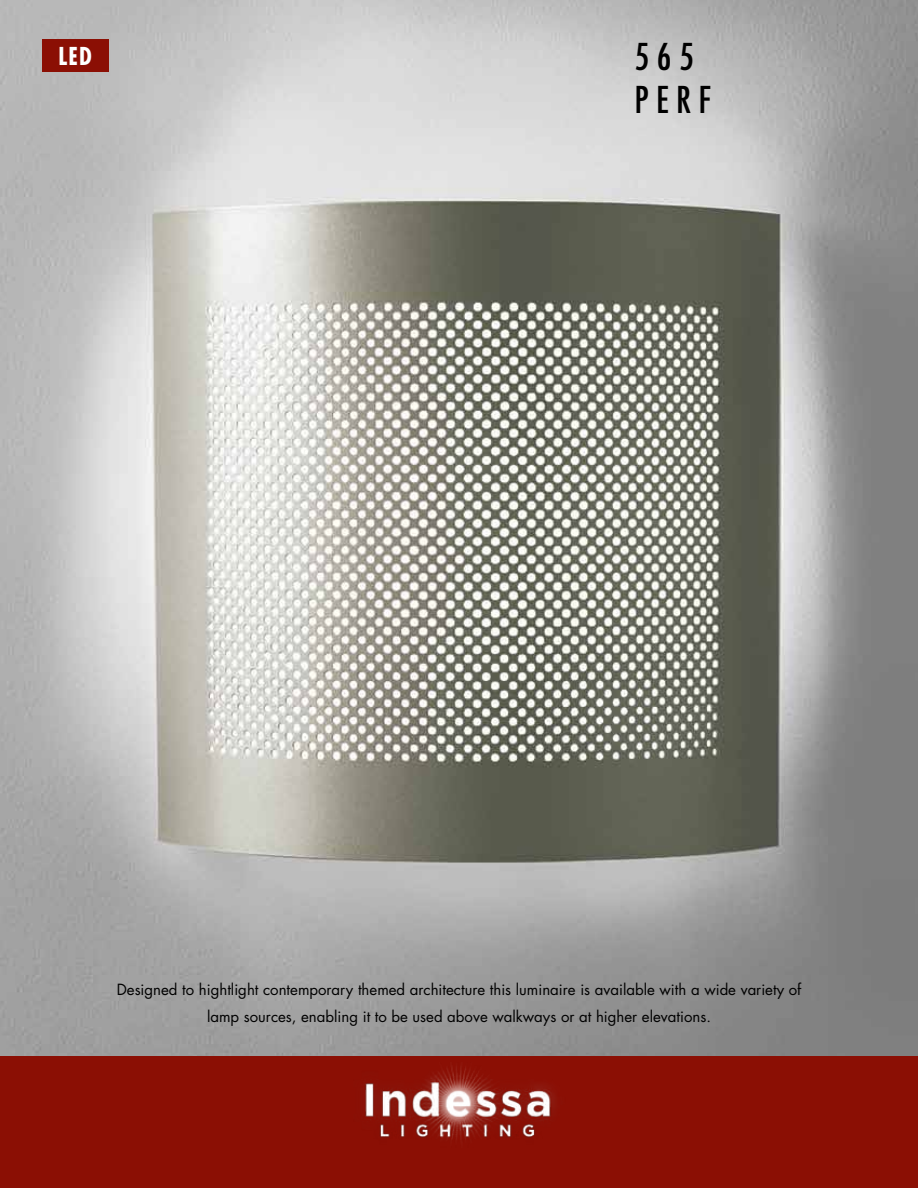
<style>
.page{position:relative;width:918px;height:1188px;background:#fff}
.page>*{position:absolute;margin:0;border:0;box-sizing:border-box;transform-origin:0 0}
.t1{font:condensed 36px/43.2px "Futura Std";letter-spacing:.21em;color:#000}
.t2{font:700 condensed 24px "Futura Std";color:#fff}
.t3{font:15px/27px "Futura Std";color:#000;text-align:center}
</style>
<div class="page">
<img style="left:0;top:0;width:918px;height:1057px">
<div style="left:0;top:1057px;width:918px;height:131px;background:#8b0f04"></div>
<img style="left:345px;top:1037px;width:227px;height:102px">
<div style="left:42px;top:40px;width:67px;height:32px;background:#8b0f04"></div>
<h2 class="t2" style="left:58px;top:41px;width:35px">LED</h2>
<h1 class="t1" style="left:634px;top:35px;width:78px">565<br>PERF</h1>
<p class="t3" style="left:117px;top:976px;width:686px">Designed to hightlight contemporary themed architecture this luminaire is available with a wide variety of lamp sources, enabling it to be used above walkways or at higher elevations.</p>
</div>
